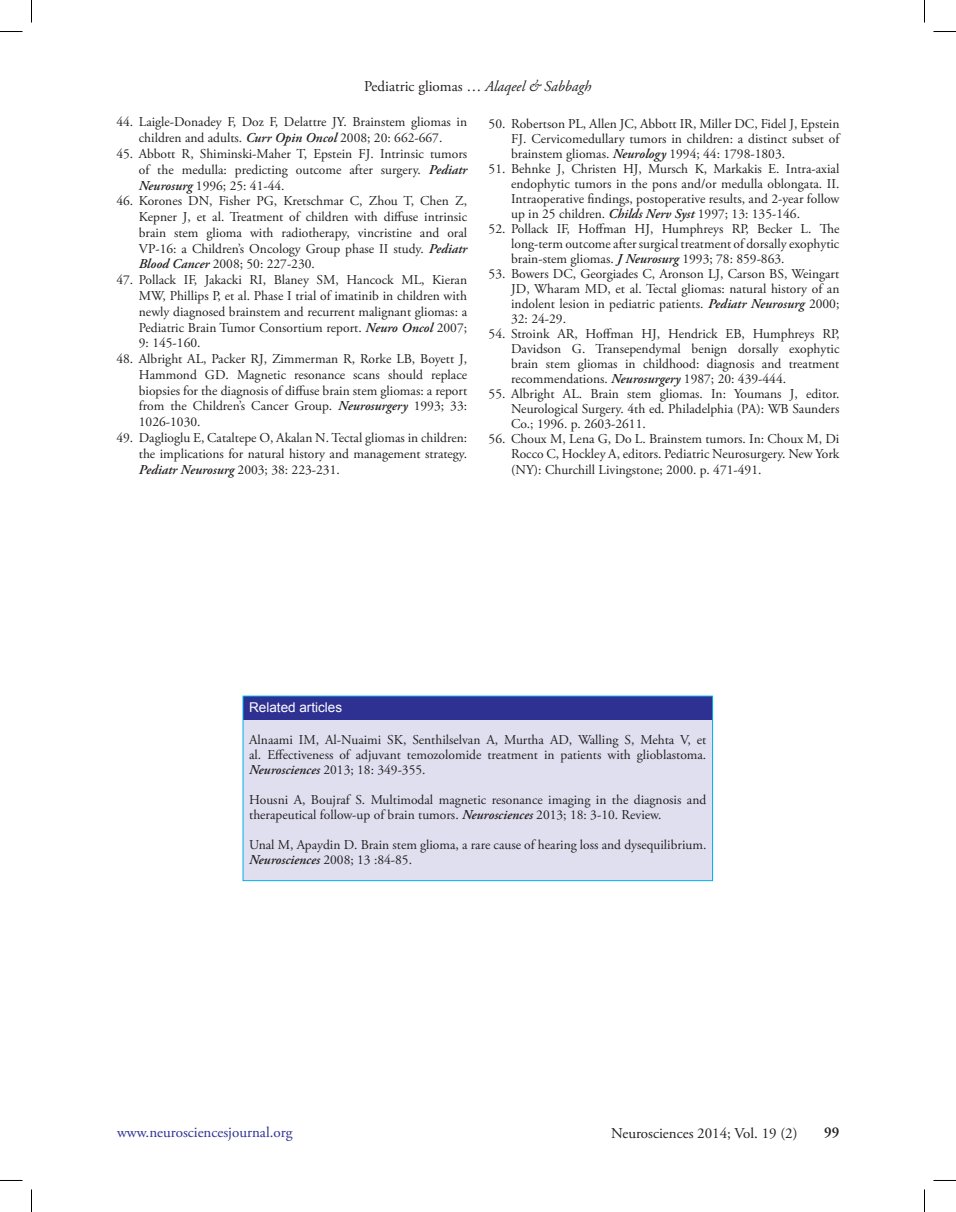
<style>
.page{position:relative;width:956px;height:1212px;background:#fff}
.page>*{position:absolute;margin:0;border:0;box-sizing:border-box;transform-origin:0 0}
.t1{font:15px "Adobe Garamond Pro";color:#231f20}
.t2{font:15px "Adobe Garamond Pro";color:#2e3092}
.t3{font:600 15px "Adobe Garamond Pro";color:#231f20}
.t4{font:13.5px/15px "Adobe Garamond Pro";color:#231f20;text-align:justify}
.t5{font:13.5px "Arial";color:#fff}
.s1{font-style:italic}
.s2{font-weight:600;font-style:italic}
</style>
<div class="page">
<div style="left:243px;top:696px;width:469px;height:23px;background:#2e3092"></div>
<div style="left:243px;top:719px;width:469px;height:160px;background:#e0dfef"></div>
<div style="left:243px;top:695px;width:470px;height:185px;border:1px solid #00aeef"></div>
<svg style="left:0;top:31px;width:22px;height:1px"></svg>
<svg style="left:933px;top:31px;width:23px;height:1px"></svg>
<svg style="left:31px;top:0;width:1px;height:22px"></svg>
<svg style="left:31px;top:1189px;width:1px;height:22px"></svg>
<svg style="left:924px;top:0;width:1px;height:22px"></svg>
<svg style="left:924px;top:1189px;width:1px;height:22px"></svg>
<p class="t1" style="left:364px;top:77px;width:229px">Pediatric gliomas … <span class="s1">Alaqeel &amp; Sabbagh</span></p>
<p class="t4" style="left:116px;top:115px;width:352px;line-height:15.8px;text-align:center">44. Laigle-Donadey F, Doz F, Delattre JY. Brainstem gliomas in children and adults. <span class="s2">Curr Opin Oncol</span> 2008; 20: 662-667.</p>
<p class="t4" style="left:139px;top:146px;width:330px;line-height:15.8px;text-indent:-23px">45. Abbott R, Shiminski-Maher T, Epstein FJ. Intrinsic tumors of the medulla: predicting outcome after surgery. <span class="s2">Pediatr Neurosurg</span> 1996; 25: 41-44.</p>
<p class="t4" style="left:139px;top:193px;width:330px;line-height:15.8px;text-indent:-23px">46. Korones DN, Fisher PG, Kretschmar C, Zhou T, Chen Z, Kepner J, et al. Treatment of children with diffuse intrinsic brain stem glioma with radiotherapy, vincristine and oral VP-16: a Children’s Oncology Group phase II study. <span class="s2">Pediatr Blood Cancer</span> 2008; 50: 227-230.</p>
<p class="t4" style="left:139px;top:272px;width:330px;line-height:15.8px;text-indent:-23px">47. Pollack IF, Jakacki RI, Blaney SM, Hancock ML, Kieran MW, Phillips P, et al. Phase I trial of imatinib in children with newly diagnosed brainstem and recurrent malignant gliomas: a Pediatric Brain Tumor Consortium report. <span class="s2">Neuro Oncol</span> 2007; 9: 145-160.</p>
<p class="t4" style="left:139px;top:351px;width:330px;line-height:15.8px;text-indent:-23px">48. Albright AL, Packer RJ, Zimmerman R, Rorke LB, Boyett J, Hammond GD. Magnetic resonance scans should replace biopsies for the diagnosis of diffuse brain stem gliomas: a report from the Children’s Cancer Group. <span class="s2">Neurosurgery</span> 1993; 33:<br>1026-1030.</p>
<p class="t4" style="left:139px;top:430px;width:330px;line-height:15.8px;text-indent:-23px">49. Daglioglu E, Cataltepe O, Akalan N. Tectal gliomas in children: the implications for natural history and management strategy.<br><span class="s2">Pediatr Neurosurg</span> 2003; 38: 223-231.</p>
<p class="t4" style="left:511px;top:117px;width:330px;text-indent:-23px">50. Robertson PL, Allen JC, Abbott IR, Miller DC, Fidel J, Epstein FJ. Cervicomedullary tumors in children: a distinct subset of brainstem gliomas. <span class="s2">Neurology</span> 1994; 44: 1798-1803.</p>
<p class="t4" style="left:511px;top:162px;width:330px;text-indent:-23px">51. Behnke J, Christen HJ, Mursch K, Markakis E. Intra-axial endophytic tumors in the pons and/or medulla oblongata. II.<br>Intraoperative findings, postoperative results, and 2-year follow up in 25 children. <span class="s2">Childs Nerv Syst</span> 1997; 13: 135-146.</p>
<p class="t4" style="left:511px;top:222px;width:330px;text-indent:-23px">52. Pollack IF, Hoffman HJ, Humphreys RP, Becker L. The long-term outcome after surgical treatment of dorsally exophytic brain-stem gliomas. <span class="s2">J Neurosurg</span> 1993; 78: 859-863.</p>
<p class="t4" style="left:511px;top:267px;width:330px;text-indent:-23px">53. Bowers DC, Georgiades C, Aronson LJ, Carson BS, Weingart JD, Wharam MD, et al. Tectal gliomas: natural history of an indolent lesion in pediatric patients. <span class="s2">Pediatr Neurosurg</span> 2000; 32: 24-29.</p>
<p class="t4" style="left:511px;top:327px;width:330px;text-indent:-23px">54. Stroink AR, Hoffman HJ, Hendrick EB, Humphreys RP, Davidson G. Transependymal benign dorsally exophytic brain stem gliomas in childhood: diagnosis and treatment recommendations. <span class="s2">Neurosurgery</span> 1987; 20: 439-444.</p>
<p class="t4" style="left:511px;top:387px;width:330px;text-indent:-23px">55. Albright AL. Brain stem gliomas. In: Youmans J, editor.<br>Neurological Surgery. 4th ed. Philadelphia (PA): WB Saunders Co.; 1996. p. 2603-2611.</p>
<p class="t4" style="left:511px;top:432px;width:330px;text-indent:-23px">56. Choux M, Lena G, Do L. Brainstem tumors. In: Choux M, Di Rocco C, Hockley A, editors. Pediatric Neurosurgery. New York (NY): Churchill Livingstone; 2000. p. 471-491.</p>
<p class="t5" style="left:249px;top:699px;width:95px">Related articles</p>
<p class="t4" style="left:249px;top:732px;width:459px">Alnaami IM, Al-Nuaimi SK, Senthilselvan A, Murtha AD, Walling S, Mehta V, et al. Effectiveness of adjuvant temozolomide treatment in patients with glioblastoma.<br><span class="s2">Neurosciences</span> 2013; 18: 349-355.</p>
<p class="t4" style="left:249px;top:792px;width:459px">Housni A, Boujraf S. Multimodal magnetic resonance imaging in the diagnosis and therapeutical follow-up of brain tumors. <span class="s2">Neurosciences</span> 2013; 18: 3-10. Review.</p>
<p class="t4" style="left:249px;top:837px;width:459px">Unal M, Apaydin D. Brain stem glioma, a rare cause of hearing loss and dysequilibrium.<br><span class="s2">Neurosciences</span> 2008; 13 :84-85.</p>
<p class="t2" style="left:117px;top:1123px;width:177px">www.neurosciencesjournal.org</p>
<p class="t1" style="left:611px;top:1123px;width:188px">Neurosciences 2014; Vol. 19 (2)</p>
<p class="t3" style="left:824px;top:1123px;width:17px">99</p>
</div>
